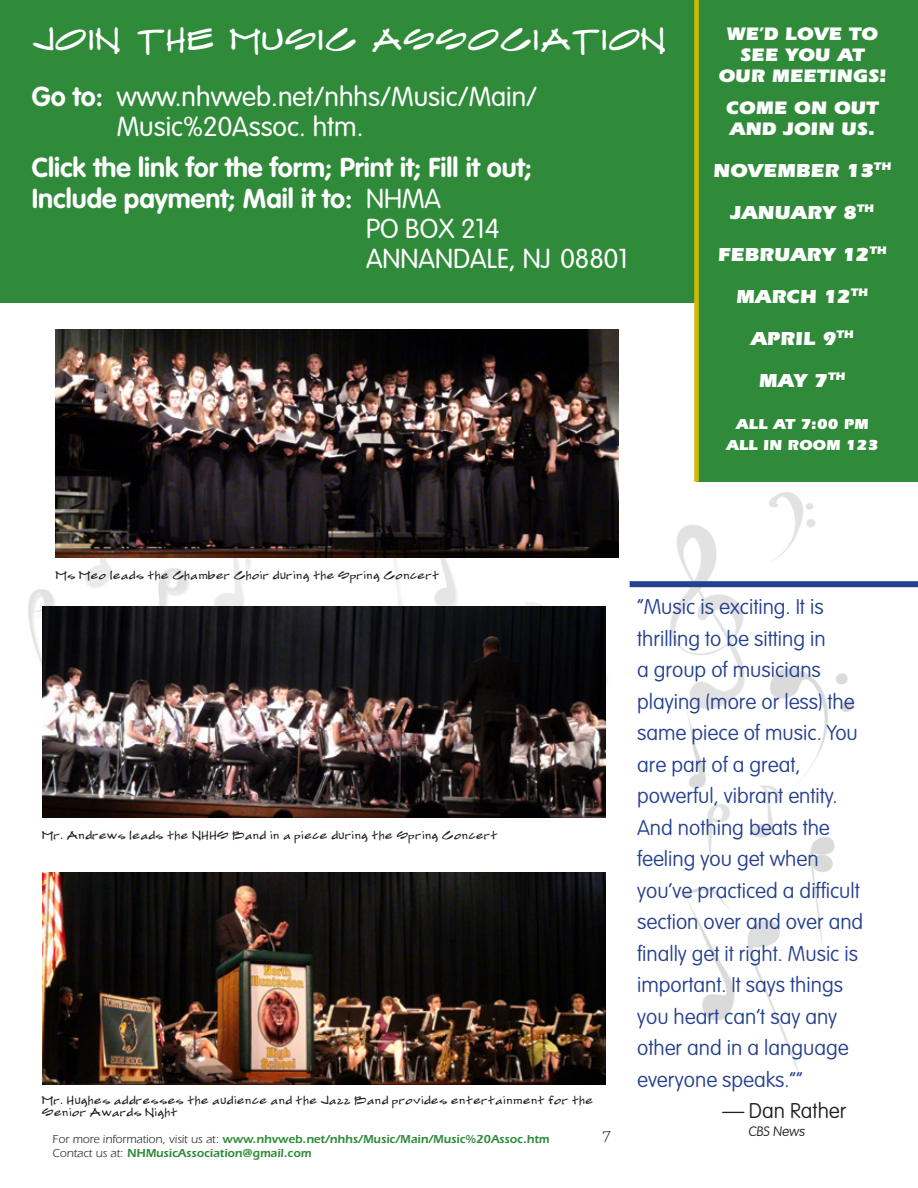
<style>
.page{position:relative;width:918px;height:1188px;background:#fff}
.page>*{position:absolute;margin:0;border:0;box-sizing:border-box;transform-origin:0 0}
.t1{font:28.5px "Scribble";color:#fff}
.t2{font:300 27px/30px "VAG Rounded";color:#fff}
.t3{font:700 27px "VAG Rounded";color:#fff}
.t4{font:100 21px/31.5px "VAG Rounded";color:#25408f}
.t5{font:100 21px "VAG Rounded";color:#231f20}
.t6{font:900 19.5px/42px "Itc Eras";color:#fff}
.t7{font:900 18.75px "Itc Eras";color:#fff}
.t8{font:16.5px "Tekton";color:#231f20}
.t9{font:900 15px/21px "Itc Eras";color:#fff;text-align:center}
.t10{font:100 13.5px "VAG Rounded";color:#231f20}
.t11{font:600 12px "Itc Eras";color:#2f8b39}
.t12{font:900 11.4px "Itc Eras";color:#fff}
.t13{font:10.5px/12.6px "Scribble";color:#231f20}
.s1{font-weight:700}
.s2{font-weight:300}
.s3{font-size:19.5px}
.s4{font-weight:400;color:#231f20}
</style>
<div class="page">
<img style="left:629px;top:492px;width:271px;height:581px">
<img style="left:28px;top:458px;width:223px;height:208px">
<img style="left:394px;top:558px;width:213px;height:244px">
<div style="left:0;top:0;width:723px;height:302px;background:#2f8b39"></div>
<div style="left:697px;top:0;width:221px;height:482px;background:#2f8b39"></div>
<img style="left:56px;top:329px;width:563px;height:229px">
<img style="left:42px;top:873px;width:563px;height:212px">
<img style="left:42px;top:606px;width:563px;height:212px">
<div style="left:630px;top:581px;width:288px;height:6px;background:#25408f"></div>
<div style="left:694px;top:0;width:5px;height:482px;background:#d4bb00"></div>
<h1 class="t1" style="left:32px;top:22px;width:635px">JOIN THE MUSIC ASSOCIATION</h1>
<p class="t2" style="left:117px;top:81px;width:422px;text-indent:-85px"><span class="s1">Go to:</span> www.nhvweb.net/nhhs/Music/Main/<br>Music%20Assoc. htm.</p>
<p class="t3" style="left:32px;top:152px;width:502px">Click the link for the form; Print it; Fill it out;</p>
<p class="t3" style="left:32px;top:183px;width:411px">Include payment; Mail it to: <span class="s2">NHMA</span></p>
<p class="t2" style="left:366px;top:214px;width:135px">PO BOX 214</p>
<p class="t2" style="left:366px;top:244px;width:263px">ANNANDALE, NJ 08801</p>
<p class="t13" style="left:56px;top:570px;width:385px">Ms Meo leads the Chamber Choir during the Spring Concert</p>
<p class="t7" style="left:726px;top:23px;width:74px">WE’D LOVE</p>
<p class="t7" style="left:849px;top:23px;width:16px">TO</p>
<p class="t7" style="left:740px;top:44px;width:62px">SEE YOU</p>
<p class="t7" style="left:837px;top:44px;width:16px">AT</p>
<p class="t7" style="left:718px;top:65px;width:17px">OUR</p>
<p class="t7" style="left:772px;top:65px;width:15px">MEETING</p>
<p class="t7" style="left:868px;top:65px;width:20px">S!</p>
<p class="t7" style="left:726px;top:97px;width:16px">COME</p>
<p class="t7" style="left:794px;top:97px;width:17px">ON</p>
<p class="t7" style="left:834px;top:97px;width:16px">OUT</p>
<p class="t7" style="left:730px;top:118px;width:17px">AND</p>
<p class="t7" style="left:783px;top:118px;width:25px">JOIN</p>
<p class="t7" style="left:841px;top:118px;width:35px">US.</p>
<p class="t6" style="left:730px;top:149px;width:154px;text-indent:-17px">NOVEMBER 13<sup>TH<br></sup>JANUARY</p>
<p class="t12" style="left:843px;top:202px;width:24px"><span class="s3">8</span>TH</p>
<p class="t6" style="left:718px;top:233px;width:162px">FEBRUARY 12<sup>TH</sup></p>
<p class="t6" style="left:736px;top:275px;width:124px">MARCH 12<sup>TH</sup></p>
<p class="t6" style="left:751px;top:317px;width:30px">APRIL</p>
<p class="t12" style="left:822px;top:328px;width:24px"><span class="s3">9</span>TH</p>
<p class="t6" style="left:759px;top:359px;width:79px">MAY 7<sup>TH</sup></p>
<p class="t9" style="left:726px;top:413px;width:154px">ALL AT 7:00 PM<br>ALL IN ROOM 123</p>
<p class="t13" style="left:42px;top:830px;width:457px">Mr. Andrews leads the NHHS Band in a piece during the Spring Concert</p>
<p class="t13" style="left:42px;top:1095px;width:553px">Mr. Hughes addresses the audience and the Jazz Band provides entertainment for the<br>Senior Awards Night</p>
<p class="t11" style="left:52px;top:1132px;width:499px"><span class="s4">For more information, visit us at:</span> www.nhvweb.net/nhhs/Music/Main/Music%20Assoc.htm</p>
<p class="t8" style="left:603px;top:1126px;width:9px">7</p>
<p class="t11" style="left:52px;top:1146px;width:260px"><span class="s4">Contact us at:</span> NHMusicAssociation@gmail.com</p>
<p class="t4" style="left:637px;top:591px;width:228px">“Music is exciting. It is thrilling to be sitting in<br>a group of musicians playing (more or less) the same piece of music. You are part of a great, powerful, vibrant entity.<br>And nothing beats the feeling you get when you’ve practiced a difficult section over and over and finally get it right. Music is important. It says things you heart can’t say any other and in a language everyone speaks.””</p>
<p class="t5" style="left:723px;top:1099px;width:125px">— Dan Rather</p>
<p class="t10" style="left:748px;top:1124px;width:60px">CBS News</p>
</div>
